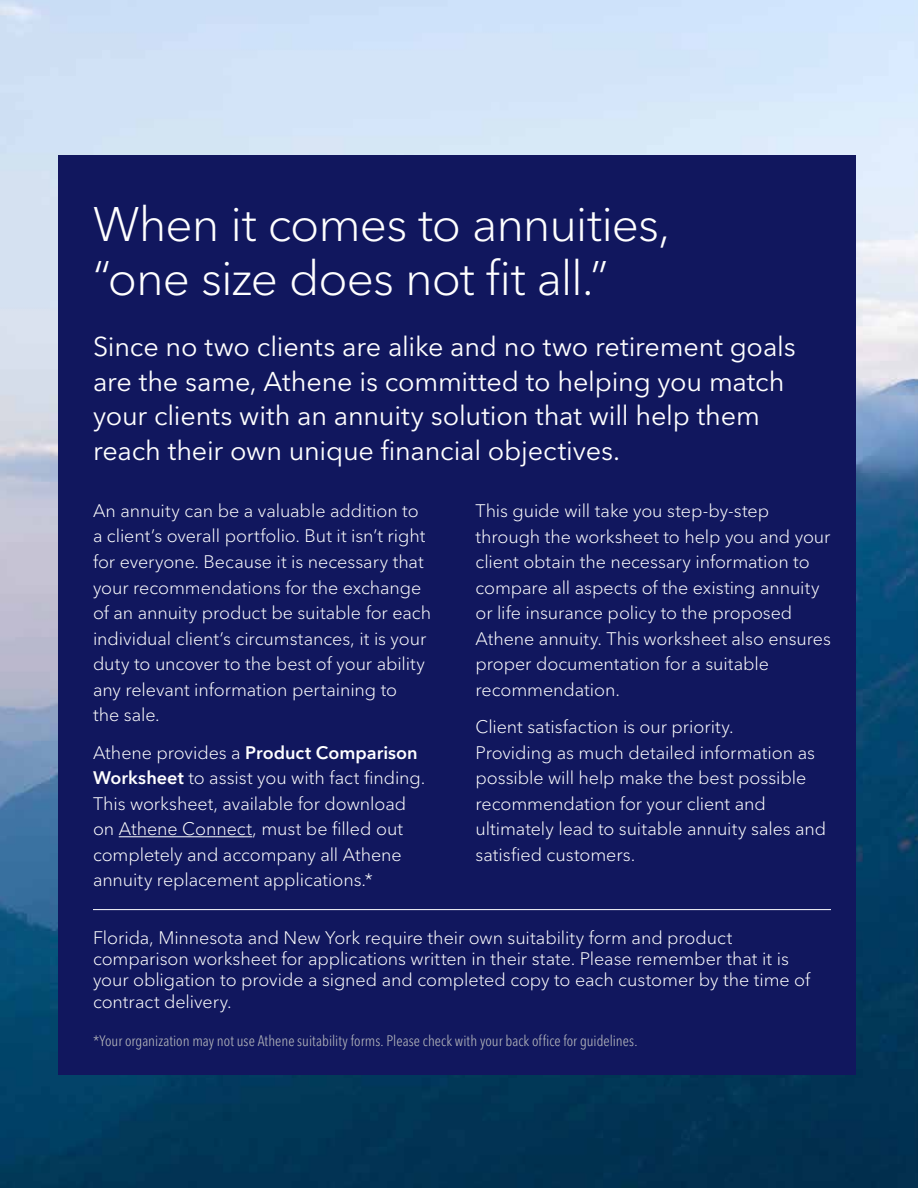
<style>
.page{position:relative;width:918px;height:1188px;background:#fff}
.page>*{position:absolute;margin:0;border:0;box-sizing:border-box;transform-origin:0 0}
.t1{font:300 48px/54px "Avenir Next LT Pro";letter-spacing:-.02em;color:#fff}
.t2{font:27px/34.5px "Avenir Next LT Pro";letter-spacing:-.005em;color:#fff}
.t3{font:300 18px/25.5px "Avenir Next LT Pro";letter-spacing:-.005em;color:#fff}
.t4{font:300 condensed 15px "Avenir Next LT Pro";letter-spacing:.005em;color:#bcbec0}
.s1{font-weight:600}
</style>
<div class="page">
<img style="left:0;top:0;width:918px;height:1188px">
<div style="left:59px;top:155px;width:797px;height:920px;background:#11175e"></div>
<hr style="left:119px;top:836px;width:133px;height:1px;background:#fff">
<hr style="left:93px;top:909px;width:738px;height:1px;background:#fff">
<h1 class="t1" style="left:93px;top:197px;width:579px">When it comes to annuities, “one size does not fit all.”</h1>
<h2 class="t2" style="left:93px;top:330px;width:704px">Since no two clients are alike and no two retirement goals are the same, Athene is committed to helping you match your clients with an annuity solution that will help them reach their own unique financial objectives.</h2>
<p class="t3" style="left:93px;top:498px;width:340px">An annuity can be a valuable addition to a client’s overall portfolio. But it isn’t right for everyone. Because it is necessary that your recommendations for the exchange of an annuity product be suitable for each individual client’s circumstances, it is your duty to uncover to the best of your ability any relevant information pertaining to<br>the sale.</p>
<p class="t3" style="left:93px;top:740px;width:334px">Athene provides a <span class="s1">Product Comparison Worksheet</span> to assist you with fact finding.<br>This worksheet, available for download on Athene Connect, must be filled out completely and accompany all Athene annuity replacement applications.*</p>
<p class="t3" style="left:476px;top:498px;width:357px">This guide will take you step-by-step through the worksheet to help you and your client obtain the necessary information to compare all aspects of the existing annuity or life insurance policy to the proposed Athene annuity. This worksheet also ensures proper documentation for a suitable recommendation.</p>
<p class="t3" style="left:476px;top:714px;width:352px">Client satisfaction is our priority.<br>Providing as much detailed information as possible will help make the best possible recommendation for your client and ultimately lead to suitable annuity sales and satisfied customers.</p>
<p class="t3" style="left:93px;top:928px;width:719px;line-height:21px">Florida, Minnesota and New York require their own suitability form and product comparison worksheet for applications written in their state. Please remember that it is your obligation to provide a signed and completed copy to each customer by the time of contract delivery.</p>
<p class="t4" style="left:93px;top:1032px;width:546px">*Your organization may not use Athene suitability forms. Please check with your back office for guidelines.</p>
</div>
